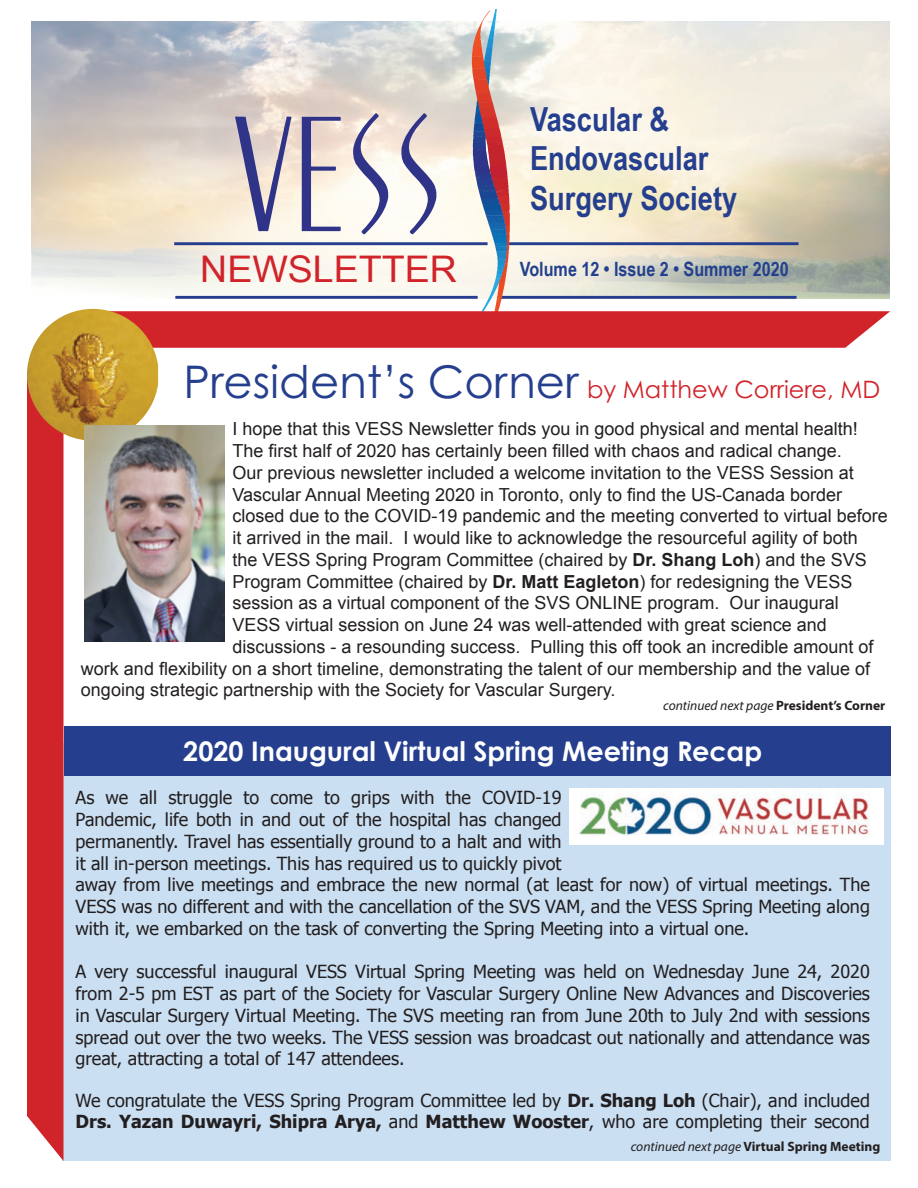
<style>
.page{position:relative;width:918px;height:1188px;background:#fff}
.page>*{position:absolute;margin:0;border:0;box-sizing:border-box;transform-origin:0 0}
.t1{font:36.6px "Arial Narrow";color:#d1232a;scale:1.25 1}
.t2{font:700 33.15px/39.8px "Arial Narrow";color:#253f8e}
.t3{font:700 27px "Century Gothic Pro";color:#fff}
.t4{font:24px "Century Gothic Pro";color:#d1232a}
.t5{font:700 19.65px "Arial Narrow";color:#23408f}
.t6{font:18px/21.8px "Tahoma";color:#231f20}
.t7{font:18px "Arial";color:#231f20}
.t8{font:700 13.5px "Myriad Pro";color:#231f20}
.t9{font:italic 13.5px "Myriad Pro";color:#231f20}
.s1{font-size:45px;color:#253f8e}
.s2{font-weight:700}
.s3{font-weight:700;font-style:normal}
.s4{font-weight:400;font-style:italic}
</style>
<div class="page">
<div style="left:63px;top:743px;width:828px;height:418px;background:#cadff2"></div>
<div style="left:65px;top:726px;width:826px;height:49px;background:#253f8e"></div>
<svg style="left:102px;top:9px;width:788px;height:339px"></svg>
<div style="left:27px;top:441px;width:37px;height:720px;background:#d1232a"></div>
<img style="left:27px;top:309px;width:131px;height:132px">
<img style="left:570px;top:788px;width:313px;height:56px">
<img style="left:84px;top:426px;width:141px;height:216px">
<h2 class="t2" style="left:530px;top:97px;width:209px">Vascular &amp;<br>Endovascular<br>Surgery Society</h2>
<h1 class="t1" style="left:200px;top:242px;width:207px">NEWSLETTER</h1>
<p class="t5" style="left:520px;top:254px;width:270px">Volume 12 • Issue 2 • Summer 2020</p>
<h3 class="t4" style="left:184px;top:375px;width:698px"><span class="s1">President’s Corner</span> by Matthew Corriere, MD</h3>
<p class="t7" style="left:232px;top:417px;width:627px">I hope that this VESS Newsletter finds you in good physical and mental health!</p>
<p class="t7" style="left:232px;top:439px;width:611px">The first half of 2020 has certainly been filled with chaos and radical change.</p>
<p class="t7" style="left:232px;top:461px;width:623px">Our previous newsletter included a welcome invitation to the VESS Session at</p>
<p class="t7" style="left:232px;top:483px;width:611px">Vascular Annual Meeting 2020 in Toronto, only to find the US-Canada border</p>
<p class="t7" style="left:232px;top:504px;width:657px">closed due to the COVID-19 pandemic and the meeting converted to virtual before</p>
<p class="t7" style="left:232px;top:526px;width:627px">it arrived in the mail. I would like to acknowledge the resourceful agility of both</p>
<p class="t7" style="left:232px;top:548px;width:636px">the VESS Spring Program Committee (chaired by <span class="s2">Dr. Shang Loh</span>) and the SVS</p>
<p class="t7" style="left:232px;top:569px;width:622px">Program Committee (chaired by <span class="s2">Dr. Matt Eagleton</span>) for redesigning the VESS</p>
<p class="t7" style="left:232px;top:591px;width:608px">session as a virtual component of the SVS ONLINE program. Our inaugural</p>
<p class="t7" style="left:232px;top:613px;width:596px">VESS virtual session on June 24 was well-attended with great science and</p>
<p class="t7" style="left:232px;top:635px;width:643px">discussions - a resounding success. Pulling this off took an incredible amount of</p>
<p class="t7" style="left:81px;top:656px;width:791px">work and flexibility on a short timeline, demonstrating the talent of our membership and the value of</p>
<p class="t7" style="left:81px;top:678px;width:536px">ongoing strategic partnership with the Society for Vascular Surgery.</p>
<p class="t9" style="left:663px;top:697px;width:224px">continued next page <span class="s3">President’s Corner</span></p>
<h3 class="t3" style="left:183px;top:734px;width:581px">2020 Inaugural Virtual Spring Meeting Recap</h3>
<p class="t6" style="left:76px;top:786px;width:796px">As we all struggle to come to grips with the COVID-19<br>Pandemic, life both in and out of the hospital has changed<br>permanently. Travel has essentially ground to a halt and with<br>it all in-person meetings. This has required us to quickly pivot<br>away from live meetings and embrace the new normal (at least for now) of virtual meetings. The VESS was no different and with the cancellation of the SVS VAM, and the VESS Spring Meeting along with it, we embarked on the task of converting the Spring Meeting into a virtual one.</p>
<p class="t6" style="left:76px;top:960px;width:796px;text-align:justify">A very successful inaugural VESS Virtual Spring Meeting was held on Wednesday June 24, 2020 from 2-5 pm EST as part of the Society for Vascular Surgery Online New Advances and Discoveries in Vascular Surgery Virtual Meeting. The SVS meeting ran from June 20th to July 2nd with sessions spread out over the two weeks. The VESS session was broadcast out nationally and attendance was great, attracting a total of 147 attendees.</p>
<p class="t6" style="left:76px;top:1090px;width:796px;line-height:20.2px">We congratulate the VESS Spring Program Committee led by <span class="s2">Dr. Shang Loh</span> (Chair), and included<br><span class="s2">Drs. Yazan Duwayri, Shipra Arya,</span> and <span class="s2">Matthew Wooster</span>, who are completing their second</p>
<p class="t8" style="left:631px;top:1137px;width:251px"><span class="s4">continued next page</span> Virtual Spring Meeting</p>
</div>
